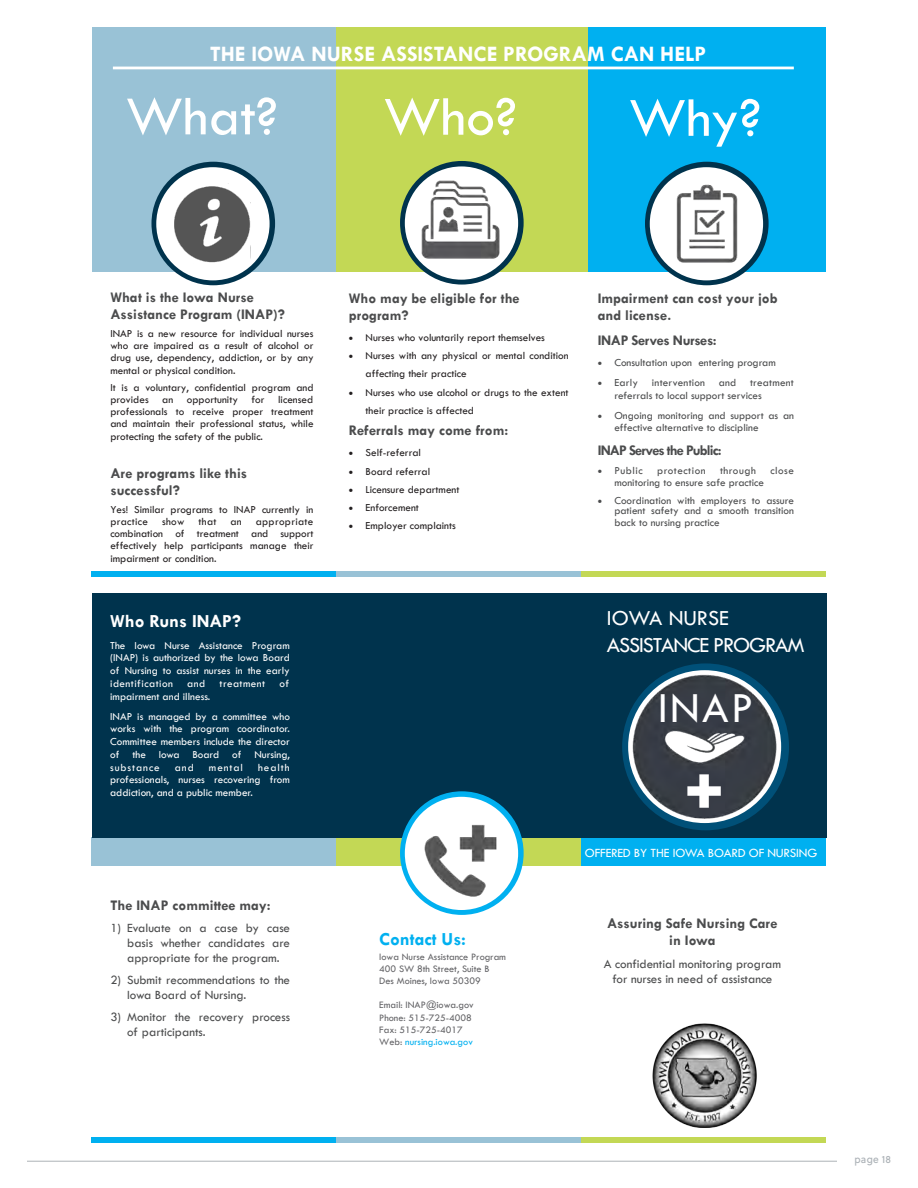
<style>
.page{position:relative;width:918px;height:1188px;background:#fff}
.page>*{position:absolute;margin:0;border:0;box-sizing:border-box;transform-origin:0 0}
.t1{font:57.45px "Tw Cen";color:#fff}
.t2{font:44.55px "Tw Cen";color:#fff}
.t3{font:700 22.35px "Tw Cen";color:#fff}
.t4{font:22.2px/26.7px "Tw Cen";letter-spacing:-.05em;color:#fff}
.t5{font:700 18.6px "Tw Cen";color:#fff}
.t6{font:700 18.6px "Tw Cen";color:#00b0f0}
.t7{font:700 14.85px/17px "Tw Cen";color:#4b4c4d}
.t8{font:700 14.85px "Tw Cen";letter-spacing:-.065em;color:#4b4c4d}
.t9{font:700 14.85px "Tw Cen";letter-spacing:-.025em;color:#4b4c4d}
.t10{font:13.05px/14.9px "Tw Cen";color:#4b4c4d}
.t11{font:13.05px "Tw Cen";letter-spacing:-.015em;color:#fff}
.t12{font:11.1px/12.3px "Tw Cen";color:#231f20}
.t13{font:11.1px/12.8px "Tw Cen";color:#fff;text-align:justify}
.t14{font:11.1px/12.8px "Tw Cen";color:#4b4c4d}
.t15{font:11.1px "Tw Cen";letter-spacing:.05em;color:#4b4c4d}
.t16{font:11.1px "Tw Cen";letter-spacing:.04em;color:#fff}
.t17{font:11.1px "Tw Cen";letter-spacing:.045em;color:#4b4c4d}
.t18{font:10.5px "Soleil";letter-spacing:.025em;color:#acb2b7;scale:.94 1}
.t19{font:10.2px/12.1px "Tw Cen";color:#636366}
.s1{color:#00b0f0}
</style>
<div class="page">
<div style="left:331px;top:837px;width:257px;height:29px;background:#c3d855"></div>
<div style="left:581px;top:837px;width:245px;height:29px;background:#00b0f0"></div>
<div style="left:92px;top:837px;width:244px;height:29px;background:#99c2d6"></div>
<div style="left:92px;top:593px;width:734px;height:245px;background:#00334d"></div>
<svg style="left:622px;top:663px;width:167px;height:167px;background:#155d81"></svg>
<img style="left:629px;top:672px;width:149px;height:151px">
<svg style="left:687px;top:774px;width:34px;height:34px"></svg>
<img style="left:652px;top:1023px;width:104px;height:104px">
<svg style="left:400px;top:791px;width:124px;height:124px;background:#0eb0ea"></svg>
<div style="left:405px;top:797px;width:113px;height:113px;background:#fff;border-radius:50%"></div>
<img style="left:419px;top:824px;width:79px;height:78px">
<div style="left:331px;top:1137px;width:257px;height:6px;background:#99c2d6"></div>
<div style="left:581px;top:1137px;width:245px;height:6px;background:#c3d855"></div>
<div style="left:92px;top:1137px;width:244px;height:6px;background:#00b0f0"></div>
<div style="left:581px;top:27px;width:245px;height:245px;background:#00b0f0"></div>
<div style="left:330px;top:27px;width:258px;height:245px;background:#c3d855"></div>
<div style="left:92px;top:27px;width:243px;height:245px;background:#99c2d6"></div>
<div style="left:331px;top:571px;width:257px;height:5px;background:#99c2d6"></div>
<div style="left:581px;top:571px;width:245px;height:6px;background:#c3d855"></div>
<div style="left:92px;top:571px;width:244px;height:6px;background:#00b0f0"></div>
<svg style="left:400px;top:161px;width:124px;height:124px;background:#114153"></svg>
<div style="left:405px;top:166px;width:113px;height:114px;background:#fff;border-radius:50%"></div>
<img style="left:416px;top:176px;width:89px;height:85px">
<svg style="left:645px;top:162px;width:124px;height:123px;background:#0a3e58"></svg>
<div style="left:650px;top:167px;width:113px;height:113px;background:#fff;border-radius:50%"></div>
<img style="left:670px;top:180px;width:68px;height:83px">
<div style="left:151px;top:162px;width:124px;height:123px;background:#00334d;border-radius:50%"></div>
<div style="left:156px;top:167px;width:114px;height:113px;background:#fff;border-radius:50%"></div>
<img style="left:174px;top:186px;width:76px;height:77px">
<svg style="left:167px;top:180px;width:33px;height:35px"></svg>
<svg style="left:224px;top:178px;width:30px;height:25px"></svg>
<svg style="left:169px;top:231px;width:26px;height:36px"></svg>
<svg style="left:226px;top:244px;width:25px;height:25px"></svg>
<hr style="left:113px;top:67px;width:681px;height:2px;background:#fff">
<hr style="left:27px;top:1161px;width:810px;height:1px;background:#acb2b7">
<p class="t3" style="left:210px;top:40px;width:498px">THE IOWA NURSE ASSISTANCE PROGRAM CAN HELP</p>
<p class="t1" style="left:126px;top:82px;width:154px">What?</p>
<p class="t1" style="left:383px;top:82px;width:135px">Who?</p>
<p class="t1" style="left:629px;top:83px;width:134px">Why?</p>
<p class="t7" style="left:110px;top:289px;width:176px">What is the Iowa Nurse<br>Assistance Program (INAP)?</p>
<p class="t12" style="left:110px;top:327px;width:205px;text-align:justify">INAP is a new resource for individual nurses who are impaired as a result of alcohol or drug use, dependency, addiction, or by any mental or physical condition.</p>
<p class="t12" style="left:110px;top:381px;width:205px;text-align:justify">It is a voluntary, confidential program and provides an opportunity for licensed professionals to receive proper treatment and maintain their professional status, while protecting the safety of the public.</p>
<p class="t7" style="left:110px;top:464px;width:138px">Are programs like this successful?</p>
<p class="t12" style="left:110px;top:503px;width:205px">Yes! Similar programs to INAP currently in practice</p>
<p class="t12" style="left:162px;top:515px;width:24px">show</p>
<p class="t12" style="left:198px;top:515px;width:45px">that an</p>
<p class="t12" style="left:110px;top:515px;width:205px;text-align:justify;text-indent:145px">appropriate combination of treatment and support effectively help participants manage their impairment or condition.</p>
<p class="t5" style="left:110px;top:610px;width:132px">Who Runs INAP?</p>
<p class="t13" style="left:110px;top:639px;width:181px">The Iowa Nurse Assistance Program (INAP) is authorized by the Iowa Board of Nursing to assist nurses in the early identification</p>
<p class="t13" style="left:187px;top:677px;width:20px">and</p>
<p class="t16" style="left:219px;top:677px;width:47px">treatment</p>
<p class="t13" style="left:280px;top:677px;width:11px">of</p>
<p class="t13" style="left:110px;top:686px;width:181px;line-height:20.1px">impairment and illness.<br>INAP is managed by a committee who</p>
<p class="t13" style="left:110px;top:723px;width:181px">works with the program coordinator.<br>Committee members include the director of the Iowa Board of Nursing, substance</p>
<p class="t13" style="left:110px;top:761px;width:181px;text-indent:148px">health professionals, nurses recovering from addiction, and a public member.</p>
<p class="t13" style="left:175px;top:761px;width:20px">and</p>
<p class="t13" style="left:209px;top:761px;width:36px">mental</p>
<p class="t7" style="left:110px;top:896px;width:162px">The INAP committee may:</p>
<p class="t10" style="left:127px;top:921px;width:165px;text-align:justify;text-indent:-17px">1) Evaluate on a case by case basis whether candidates are appropriate for the program.</p>
<p class="t10" style="left:127px;top:973px;width:165px;text-indent:-17px">2) Submit recommendations to the<br>Iowa Board of Nursing.</p>
<p class="t10" style="left:127px;top:1010px;width:165px;text-indent:-17px">3) Monitor the recovery process of participants.</p>
<p class="t7" style="left:349px;top:290px;width:172px">Who may be eligible for the program?</p>
<p class="t12" style="left:349px;top:331px;width:198px">• Nurses who voluntarily report themselves</p>
<p class="t12" style="left:366px;top:347px;width:205px;line-height:18.1px;text-indent:-17px">• Nurses with any physical or mental condition affecting their practice</p>
<p class="t12" style="left:366px;top:383px;width:205px;line-height:18.1px;text-indent:-17px">• Nurses who use alcohol or drugs to the extent their practice is affected</p>
<p class="t7" style="left:349px;top:422px;width:161px">Referrals may come from:</p>
<p class="t12" style="left:349px;top:447px;width:74px">• Self-referral</p>
<p class="t12" style="left:349px;top:465px;width:83px">• Board referral</p>
<p class="t12" style="left:349px;top:483px;width:112px">• Licensure department</p>
<p class="t12" style="left:349px;top:501px;width:72px">• Enforcement</p>
<p class="t12" style="left:349px;top:519px;width:109px">• Employer complaints</p>
<p class="t7" style="left:598px;top:290px;width:181px">Impairment can cost your job and license.</p>
<p class="t9" style="left:598px;top:331px;width:121px">INAP Serves Nurses:</p>
<p class="t14" style="left:598px;top:356px;width:180px">• Consultation upon entering program</p>
<p class="t14" style="left:614px;top:376px;width:181px;text-indent:-17px">• Early intervention and treatment referrals to local support services</p>
<p class="t14" style="left:614px;top:409px;width:181px;text-indent:-17px">• Ongoing monitoring and support as an effective alternative to discipline</p>
<p class="t8" style="left:598px;top:441px;width:125px">INAP Serves the Public:</p>
<p class="t14" style="left:598px;top:464px;width:47px">• Public</p>
<p class="t15" style="left:657px;top:464px;width:50px">protection</p>
<p class="t17" style="left:720px;top:464px;width:37px">through</p>
<p class="t14" style="left:770px;top:464px;width:25px">close</p>
<p class="t14" style="left:614px;top:476px;width:151px">monitoring to ensure safe practice</p>
<p class="t14" style="left:614px;top:494px;width:181px;line-height:11.2px;text-align:justify;text-indent:-17px">• Coordination with employers to assure patient safety and a smooth transition back to nursing practice</p>
<p class="t4" style="left:607px;top:604px;width:199px">IOWA NURSE<br>ASSISTANCE PROGRAM</p>
<p class="t2" style="left:658px;top:681px;width:97px">INAP</p>
<p class="t6" style="left:379px;top:928px;width:88px">Contact Us:</p>
<p class="t19" style="left:379px;top:950px;width:128px">Iowa Nurse Assistance Program<br>400 SW 8th Street, Suite B<br>Des Moines, Iowa 50309</p>
<p class="t19" style="left:379px;top:999px;width:96px">Email: INAP@iowa.gov<br>Phone: 515-725-4008<br>Fax: 515-725-4017<br>Web: <span class="s1">nursing.iowa.gov</span></p>
<p class="t11" style="left:585px;top:845px;width:234px">OFFERED BY THE IOWA BOARD OF NURSING</p>
<p class="t7" style="left:607px;top:915px;width:172px;text-align:center">Assuring Safe Nursing Care in Iowa</p>
<p class="t10" style="left:604px;top:957px;width:179px;text-align:center">A confidential monitoring program for nurses in need of assistance</p>
<p class="t18" style="left:854px;top:1151px;width:40px">page 18</p>
</div>
